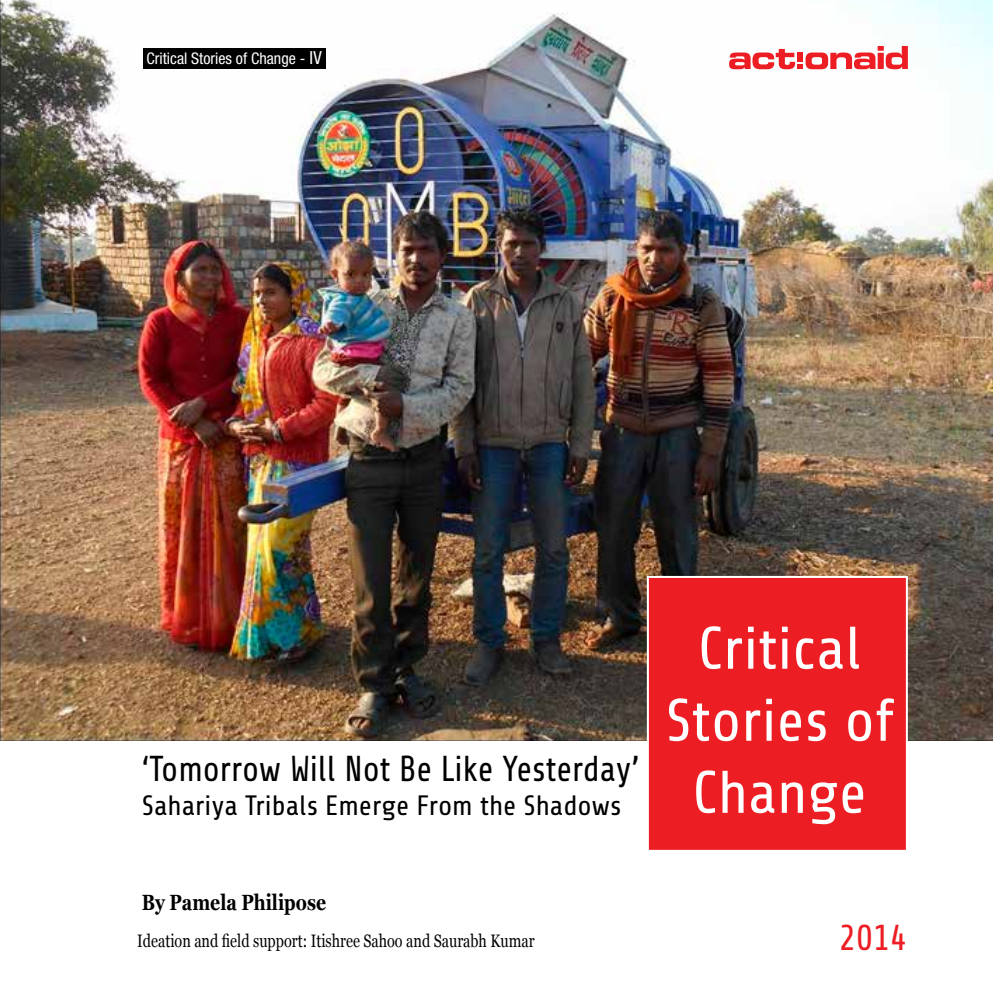
<style>
.page{position:relative;width:993px;height:993px;background:#fff}
.page>*{position:absolute;margin:0;border:0;box-sizing:border-box;transform-origin:0 0}
.t1{font:60px/72px "Share Regular OSF";color:#fff;text-align:center}
.t2{font:36px "Share";color:#000;scale:.93 1}
.t3{font:36px "Share";color:#ed1d24}
.t4{font:28px "Share Regular OSF";color:#000}
.t5{font:700 22px "Georgia";color:#000;scale:.8 1}
.t6{font:18px "Georgia";color:#000;scale:.8 1}
.t7{font:condensed 16px "Helvetica Neue LT Std";color:#fff}
.s1{font-size:18px}
</style>
<div class="page">
<img style="left:0;top:0;width:992px;height:740px">
<div style="left:646px;top:575px;width:261px;height:276px;background:#ed1d24;border:2px solid #fff"></div>
<svg style="left:729px;top:46px;width:178px;height:23px"></svg>
<div style="left:143px;top:48px;width:182px;height:21px;background:#000"></div>
<p class="t7" style="left:146px;top:50px;width:177px">Critical Stories of Change - <span class="s1">IV</span></p>
<h2 class="t2" style="left:142px;top:748px;width:536px">‘Tomorrow Will Not Be Like Yesterday’</h2>
<h3 class="t4" style="left:142px;top:789px;width:481px">Sahariya Tribals Emerge From the Shadows</h3>
<h1 class="t1" style="left:665px;top:613px;width:229px">Critical<br>Stories of<br>Change</h1>
<p class="t5" style="left:142px;top:889px;width:232px">By Pamela Philipose</p>
<p class="t6" style="left:137px;top:930px;width:498px">Ideation and field support: Itishree Sahoo and Saurabh Kumar</p>
<h2 class="t3" style="left:838px;top:917px;width:69px">2014</h2>
</div>
